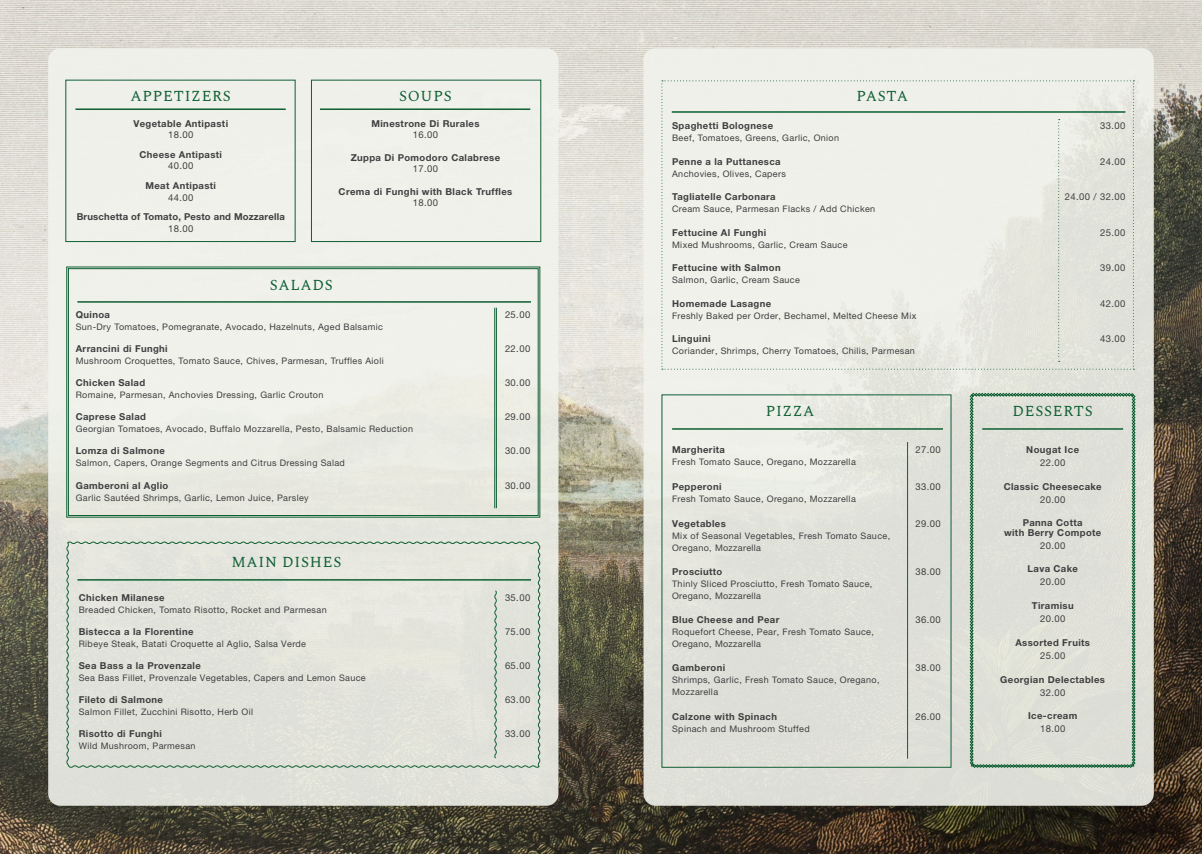
<style>
.page{position:relative;width:1202px;height:854px;background:#fff}
.page>*{position:absolute;margin:0;border:0;box-sizing:border-box;transform-origin:0 0}
.t1{font:15px "Spectral";letter-spacing:.05em;color:#0f5f34}
.t2{font:700 9.5px "Helvetica Neue LTGEO 75";letter-spacing:.04em;color:#3e3e3f}
.t3{font:9.5px "Helvetica Neue LTGEO 55 Roman";letter-spacing:.04em;color:#3e3e3f}
.t4{font:700 9.5px "Helvetica Neue LTGEO 75";letter-spacing:.02em;color:#3e3e3f}
.t5{font:9px/12px "Helvetica Neue LTGEO 55 Roman";letter-spacing:.04em;color:#3e3e3f}
</style>
<div class="page">
<img style="left:0;top:0;width:1202px;height:853px">
<div style="left:48px;top:48px;width:510px;height:757px;background:linear-gradient(to bottom,#f0f3eb,#dfe0d7);border-radius:12px"></div>
<div style="left:643px;top:48px;width:511px;height:757px;background:linear-gradient(to bottom,#edeee7,#dbdcd4);border-radius:12px"></div>
<hr style="left:75px;top:108px;width:211px;height:2px;background:#0f5f34">
<hr style="left:320px;top:108px;width:210px;height:2px;background:#0f5f34">
<hr style="left:672px;top:428px;width:271px;height:1px;background:#0f5f34">
<div style="left:311px;top:80px;width:230px;height:162px;border:1px solid #0f5f34"></div>
<div style="left:66px;top:541px;width:475px;height:227px;background:#e2e3db"></div>
<svg style="left:66px;top:266px;width:474px;height:251px;background:#e7eae1"></svg>
<div style="left:68px;top:268px;width:470px;height:247px;border:1px solid #0f5f34"></div>
<hr style="left:496px;top:307px;width:1px;height:201px;background:#0f5f34">
<hr style="left:495px;top:307px;width:1px;height:201px;background:#0f5f34">
<svg style="left:661px;top:80px;width:473px;height:289px;background:#eaece4"></svg>
<hr style="left:907px;top:442px;width:1px;height:316px;background:#0f5f34">
<svg style="left:494px;top:589px;width:3px;height:169px"></svg>
<svg style="left:970px;top:393px;width:165px;height:374px;background:#d0d7cc"></svg>
<p class="t1" style="left:131px;top:85px;width:102px">APPETIZERS</p>
<p class="t2" style="left:133px;top:117px;width:96px">Vegetable Antipasti</p>
<p class="t3" style="left:168px;top:129px;width:27px">18.00</p>
<p class="t2" style="left:139px;top:149px;width:84px">Cheese Antipasti</p>
<p class="t3" style="left:168px;top:160px;width:27px">40.00</p>
<p class="t2" style="left:145px;top:180px;width:72px">Meat Antipasti</p>
<p class="t3" style="left:168px;top:191px;width:27px">44.00</p>
<p class="t4" style="left:77px;top:211px;width:210px">Bruschetta of Tomato, Pesto and Mozzarella</p>
<p class="t3" style="left:168px;top:222px;width:27px">18.00</p>
<p class="t1" style="left:399px;top:85px;width:54px">SOUPS</p>
<p class="t2" style="left:371px;top:117px;width:109px">Minestrone Di Rurales</p>
<p class="t3" style="left:413px;top:129px;width:27px">16.00</p>
<p class="t2" style="left:351px;top:151px;width:151px">Zuppa Di Pomodoro Calabrese</p>
<p class="t3" style="left:413px;top:163px;width:27px">17.00</p>
<p class="t2" style="left:339px;top:185px;width:175px">Crema di Funghi with Black Truffles</p>
<p class="t3" style="left:413px;top:197px;width:27px">18.00</p>
<p class="t1" style="left:270px;top:274px;width:64px">SALADS</p>
<p class="t2" style="left:76px;top:309px;width:36px">Quinoa</p>
<p class="t5" style="left:76px;top:321px;width:309px">Sun-Dry Tomatoes, Pomegranate, Avocado, Hazelnuts, Aged Balsamic</p>
<p class="t3" style="left:505px;top:309px;width:27px">25.00</p>
<p class="t2" style="left:76px;top:343px;width:93px">Arrancini di Funghi</p>
<p class="t5" style="left:76px;top:355px;width:310px">Mushroom Croquettes, Tomato Sauce, Chives, Parmesan, Truffles Aioli</p>
<p class="t3" style="left:505px;top:343px;width:27px">22.00</p>
<p class="t2" style="left:76px;top:377px;width:71px">Chicken Salad</p>
<p class="t5" style="left:76px;top:389px;width:249px">Romaine, Parmesan, Anchovies Dressing, Garlic Crouton</p>
<p class="t3" style="left:505px;top:377px;width:27px">30.00</p>
<p class="t2" style="left:76px;top:411px;width:72px">Caprese Salad</p>
<p class="t5" style="left:76px;top:423px;width:339px">Georgian Tomatoes, Avocado, Buffalo Mozzarella, Pesto, Balsamic Reduction</p>
<p class="t3" style="left:505px;top:411px;width:27px">29.00</p>
<p class="t2" style="left:76px;top:445px;width:91px">Lomza di Salmone</p>
<p class="t5" style="left:76px;top:457px;width:271px">Salmon, Capers, Orange Segments and Citrus Dressing Salad</p>
<p class="t3" style="left:505px;top:445px;width:27px">30.00</p>
<p class="t2" style="left:76px;top:479px;width:94px">Gamberoni al Aglio</p>
<p class="t5" style="left:76px;top:491px;width:234px">Garlic Sautéed Shrimps, Garlic, Lemon Juice, Parsley</p>
<p class="t3" style="left:505px;top:479px;width:27px">30.00</p>
<p class="t1" style="left:231px;top:551px;width:111px">MAIN DISHES</p>
<p class="t2" style="left:79px;top:591px;width:87px">Chicken Milanese</p>
<p class="t5" style="left:79px;top:603px;width:249px">Breaded Chicken, Tomato Risotto, Rocket and Parmesan</p>
<p class="t3" style="left:505px;top:591px;width:27px">35.00</p>
<p class="t2" style="left:79px;top:625px;width:116px">Bistecca a la Florentine</p>
<p class="t5" style="left:79px;top:637px;width:229px">Ribeye Steak, Batati Croquette al Aglio, Salsa Verde</p>
<p class="t3" style="left:505px;top:625px;width:27px">75.00</p>
<p class="t2" style="left:79px;top:659px;width:124px">Sea Bass a la Provenzale</p>
<p class="t5" style="left:79px;top:671px;width:289px">Sea Bass Fillet, Provenzale Vegetables, Capers and Lemon Sauce</p>
<p class="t3" style="left:505px;top:659px;width:27px">65.00</p>
<p class="t2" style="left:79px;top:693px;width:86px">Fileto di Salmone</p>
<p class="t5" style="left:79px;top:705px;width:176px">Salmon Fillet, Zucchini Risotto, Herb Oil</p>
<p class="t3" style="left:505px;top:693px;width:27px">63.00</p>
<p class="t2" style="left:79px;top:727px;width:85px">Risotto di Funghi</p>
<p class="t5" style="left:79px;top:739px;width:118px">Wild Mushroom, Parmesan</p>
<p class="t3" style="left:505px;top:727px;width:27px">33.00</p>
<p class="t2" style="left:672px;top:120px;width:103px">Spaghetti Bolognese</p>
<p class="t5" style="left:672px;top:132px;width:169px">Beef, Tomatoes, Greens, Garlic, Onion</p>
<p class="t2" style="left:672px;top:155px;width:110px">Penne a la Puttanesca</p>
<p class="t5" style="left:672px;top:167px;width:115px">Anchovies, Olives, Capers</p>
<p class="t1" style="left:857px;top:85px;width:53px">PASTA</p>
<p class="t2" style="left:672px;top:191px;width:105px">Tagliatelle Carbonara</p>
<p class="t5" style="left:672px;top:203px;width:205px">Cream Sauce, Parmesan Flacks / Add Chicken</p>
<p class="t2" style="left:672px;top:226px;width:96px">Fettucine Al Funghi</p>
<p class="t5" style="left:672px;top:238px;width:177px">Mixed Mushrooms, Garlic, Cream Sauce</p>
<p class="t2" style="left:672px;top:262px;width:110px">Fettucine with Salmon</p>
<p class="t5" style="left:672px;top:274px;width:129px">Salmon, Garlic, Cream Sauce</p>
<p class="t2" style="left:672px;top:297px;width:101px">Homemade Lasagne</p>
<p class="t5" style="left:672px;top:309px;width:246px">Freshly Baked per Order, Bechamel, Melted Cheese Mix</p>
<p class="t2" style="left:672px;top:333px;width:40px">Linguini</p>
<p class="t5" style="left:672px;top:344px;width:244px">Coriander, Shrimps, Cherry Tomatoes, Chilis, Parmesan</p>
<p class="t1" style="left:766px;top:400px;width:50px">PIZZA</p>
<p class="t2" style="left:672px;top:443px;width:54px">Margherita</p>
<p class="t5" style="left:672px;top:455px;width:185px">Fresh Tomato Sauce, Oregano, Mozzarella</p>
<p class="t3" style="left:915px;top:443px;width:27px">27.00</p>
<p class="t2" style="left:672px;top:480px;width:51px">Pepperoni</p>
<p class="t5" style="left:672px;top:492px;width:185px">Fresh Tomato Sauce, Oregano, Mozzarella</p>
<p class="t3" style="left:915px;top:480px;width:27px">33.00</p>
<p class="t2" style="left:672px;top:517px;width:55px">Vegetables</p>
<p class="t5" style="left:672px;top:529px;width:220px">Mix of Seasonal Vegetables, Fresh Tomato Sauce,<br>Oregano, Mozzarella</p>
<p class="t3" style="left:915px;top:517px;width:27px">29.00</p>
<p class="t2" style="left:672px;top:565px;width:52px">Prosciutto</p>
<p class="t5" style="left:672px;top:577px;width:202px">Thinly Sliced Prosciutto, Fresh Tomato Sauce,</p>
<p class="t5" style="left:672px;top:589px;width:90px">Oregano, Mozzarella</p>
<p class="t3" style="left:915px;top:565px;width:27px">38.00</p>
<p class="t2" style="left:672px;top:613px;width:109px">Blue Cheese and Pear</p>
<p class="t5" style="left:672px;top:625px;width:203px">Roquefort Cheese, Pear, Fresh Tomato Sauce,</p>
<p class="t5" style="left:672px;top:637px;width:90px">Oregano, Mozzarella</p>
<p class="t3" style="left:915px;top:613px;width:27px">36.00</p>
<p class="t2" style="left:672px;top:661px;width:55px">Gamberoni</p>
<p class="t5" style="left:672px;top:673px;width:209px">Shrimps, Garlic, Fresh Tomato Sauce, Oregano,</p>
<p class="t5" style="left:672px;top:685px;width:48px">Mozzarella</p>
<p class="t3" style="left:915px;top:661px;width:27px">38.00</p>
<p class="t2" style="left:672px;top:710px;width:106px">Calzone with Spinach</p>
<p class="t5" style="left:672px;top:721px;width:139px">Spinach and Mushroom Stuffed</p>
<p class="t3" style="left:915px;top:710px;width:27px">26.00</p>
<p class="t3" style="left:1100px;top:120px;width:27px">33.00</p>
<p class="t3" style="left:1100px;top:155px;width:27px">24.00</p>
<p class="t3" style="left:1065px;top:191px;width:62px">24.00 / 32.00</p>
<p class="t3" style="left:1100px;top:226px;width:27px">25.00</p>
<p class="t3" style="left:1100px;top:262px;width:27px">39.00</p>
<p class="t3" style="left:1100px;top:297px;width:27px">42.00</p>
<p class="t3" style="left:1100px;top:333px;width:27px">43.00</p>
<p class="t1" style="left:1013px;top:400px;width:82px">DESSERTS</p>
<p class="t2" style="left:1026px;top:443px;width:54px">Nougat Ice</p>
<p class="t3" style="left:1040px;top:456px;width:27px">22.00</p>
<p class="t2" style="left:1004px;top:480px;width:99px">Classic Cheesecake</p>
<p class="t3" style="left:1040px;top:493px;width:27px">20.00</p>
<p class="t2" style="left:1023px;top:517px;width:61px">Panna Cotta</p>
<p class="t2" style="left:1004px;top:527px;width:99px">with Berry Compote</p>
<p class="t3" style="left:1040px;top:540px;width:27px">20.00</p>
<p class="t2" style="left:1027px;top:562px;width:52px">Lava Cake</p>
<p class="t3" style="left:1040px;top:575px;width:27px">20.00</p>
<p class="t2" style="left:1032px;top:599px;width:43px">Tiramisu</p>
<p class="t3" style="left:1040px;top:612px;width:27px">20.00</p>
<p class="t2" style="left:1015px;top:636px;width:76px">Assorted Fruits</p>
<p class="t3" style="left:1040px;top:649px;width:27px">25.00</p>
<p class="t2" style="left:1000px;top:673px;width:106px">Georgian Delectables</p>
<p class="t3" style="left:1040px;top:686px;width:27px">32.00</p>
<p class="t2" style="left:1028px;top:710px;width:51px">Ice-cream</p>
<p class="t3" style="left:1040px;top:723px;width:27px">18.00</p>
</div>
